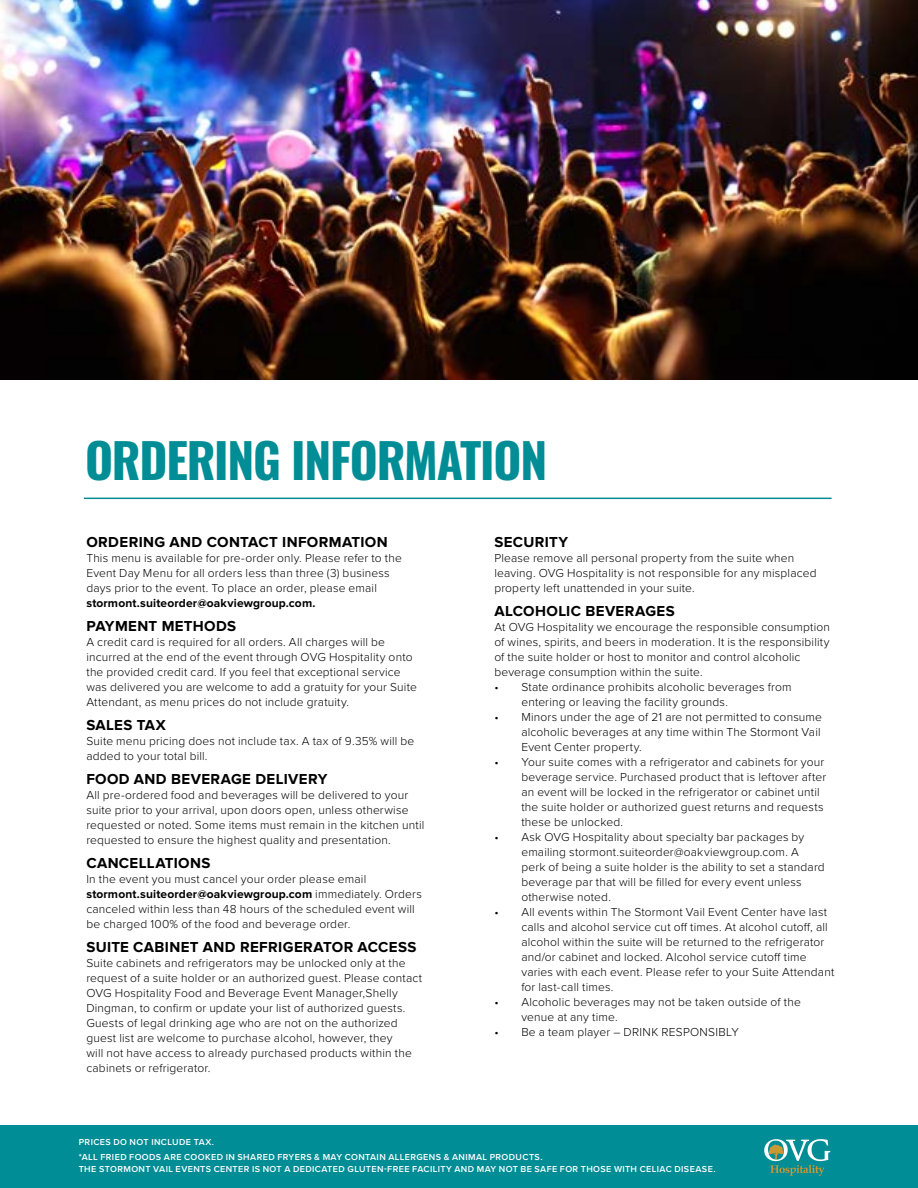
<style>
.page{position:relative;width:918px;height:1188px;background:#fff}
.page>*{position:absolute;margin:0;border:0;box-sizing:border-box;transform-origin:0 0}
.t1{font:700 48px "Oswald";letter-spacing:-.025em;color:#008d95}
.t2{font:700 15px "Proxima Nova";letter-spacing:.025em;color:#000}
.t3{font:300 12px/15px "Proxima Nova";letter-spacing:.015em;color:#000}
.t4{font:700 12px "Proxima Nova";letter-spacing:.01em;color:#000}
.t5{font:600 9px/15px "Proxima Nova";letter-spacing:.045em;color:#fff}
.s1{font-weight:700}
</style>
<div class="page">
<hr style="left:84px;top:498px;width:748px;height:1px;background:#008d95">
<img style="left:0;top:0;width:918px;height:380px">
<div style="left:0;top:1125px;width:918px;height:63px;background:#008d95"></div>
<svg style="left:764px;top:1139px;width:66px;height:37px"></svg>
<h1 class="t1" style="left:85px;top:436px;width:464px">ORDERING INFORMATION</h1>
<p class="t2" style="left:86px;top:533px;width:303px">ORDERING AND CONTACT INFORMATION</p>
<p class="t3" style="left:86px;top:550px;width:317px">This menu is available for pre-order only. Please refer to the<br>Event Day Menu for all orders less than three (3) business days prior to the event. To place an order, please email</p>
<p class="t4" style="left:86px;top:596px;width:231px">stormont.suiteorder@oakviewgroup.com.</p>
<p class="t2" style="left:86px;top:617px;width:151px">PAYMENT METHODS</p>
<p class="t3" style="left:86px;top:634px;width:332px">A credit card is required for all orders. All charges will be incurred at the end of the event through OVG Hospitality onto the provided credit card. If you feel that exceptional service was delivered you are welcome to add a gratuity for your Suite Attendant, as menu prices do not include gratuity.</p>
<p class="t2" style="left:86px;top:716px;width:81px">SALES TAX</p>
<p class="t3" style="left:86px;top:733px;width:330px">Suite menu pricing does not include tax. A tax of 9.35% will be added to your total bill.</p>
<p class="t2" style="left:86px;top:770px;width:242px">FOOD AND BEVERAGE DELIVERY</p>
<p class="t3" style="left:86px;top:787px;width:340px">All pre-ordered food and beverages will be delivered to your suite prior to your arrival, upon doors open, unless otherwise requested or noted. Some items must remain in the kitchen until requested to ensure the highest quality and presentation.</p>
<p class="t2" style="left:86px;top:854px;width:126px">CANCELLATIONS</p>
<p class="t3" style="left:86px;top:871px;width:337px">In the event you must cancel your order please email <span class="s1">stormont.suiteorder@oakviewgroup.com</span> immediately. Orders canceled within less than 48 hours of the scheduled event will be charged 100% of the food and beverage order.</p>
<p class="t2" style="left:86px;top:938px;width:332px">SUITE CABINET AND REFRIGERATOR ACCESS</p>
<p class="t3" style="left:86px;top:955px;width:337px">Suite cabinets and refrigerators may be unlocked only at the request of a suite holder or an authorized guest. Please contact OVG Hospitality Food and Beverage Event Manager,Shelly Dingman, to confirm or update your list of authorized guests.<br>Guests of legal drinking age who are not on the authorized guest list are welcome to purchase alcohol, however, they<br>will not have access to already purchased products within the cabinets or refrigerator.</p>
<p class="t2" style="left:494px;top:533px;width:75px">SECURITY</p>
<p class="t3" style="left:494px;top:550px;width:324px">Please remove all personal property from the suite when leaving. OVG Hospitality is not responsible for any misplaced property left unattended in your suite.</p>
<p class="t2" style="left:494px;top:602px;width:182px">ALCOHOLIC BEVERAGES</p>
<p class="t3" style="left:494px;top:619px;width:337px">At OVG Hospitality we encourage the responsible consumption of wines, spirits, and beers in moderation. It is the responsibility of the suite holder or host to monitor and control alcoholic beverage consumption within the suite.</p>
<p class="t3" style="left:521px;top:679px;width:272px;text-indent:-27px">• State ordinance prohibits alcoholic beverages from entering or leaving the facility grounds.</p>
<p class="t3" style="left:521px;top:709px;width:302px;text-align:justify;text-indent:-27px">• Minors under the age of 21 are not permitted to consume alcoholic beverages at any time within The Stormont Vail Event Center property.</p>
<p class="t3" style="left:521px;top:754px;width:306px;text-indent:-27px">• Your suite comes with a refrigerator and cabinets for your beverage service. Purchased product that is leftover after an event will be locked in the refrigerator or cabinet until the suite holder or authorized guest returns and requests these be unlocked.</p>
<p class="t3" style="left:521px;top:829px;width:305px;text-indent:-27px">• Ask OVG Hospitality about specialty bar packages by emailing stormont.suiteorder@oakviewgroup.com. A perk of being a suite holder is the ability to set a standard beverage par that will be filled for every event unless otherwise noted.</p>
<p class="t3" style="left:521px;top:904px;width:315px;text-indent:-27px">• All events within The Stormont Vail Event Center have last calls and alcohol service cut off times. At alcohol cutoff, all alcohol within the suite will be returned to the refrigerator and/or cabinet and locked. Alcohol service cutoff time varies with each event. Please refer to your Suite Attendant for last-call times.</p>
<p class="t3" style="left:521px;top:994px;width:281px;text-indent:-27px">• Alcoholic beverages may not be taken outside of the venue at any time.</p>
<p class="t3" style="left:494px;top:1024px;width:246px">• Be a team player – DRINK RESPONSIBLY</p>
<p class="t5" style="left:79px;top:1135px;width:465px">PRICES DO NOT INCLUDE TAX.<br>*ALL FRIED FOODS ARE COOKED IN SHARED FRYERS &amp; MAY CONTAIN ALLERGENS &amp; ANIMAL PRODUCTS.</p>
<p class="t5" style="left:79px;top:1162px;width:638px">THE STORMONT VAIL EVENTS CENTER IS NOT A DEDICATED GLUTEN-FREE FACILITY AND MAY NOT BE SAFE FOR THOSE WITH CELIAC DISEASE.</p>
</div>
